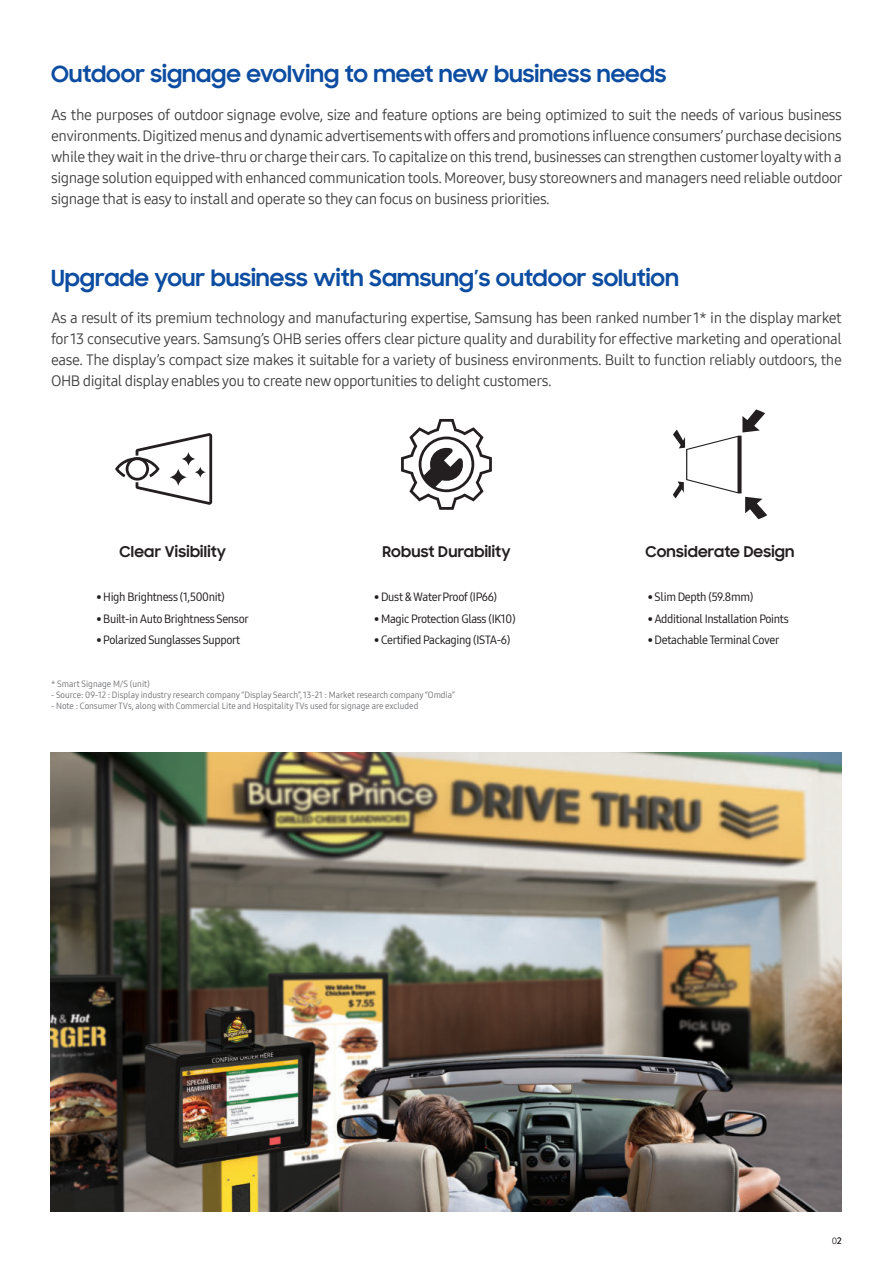
<style>
.page{position:relative;width:893px;height:1263px;background:#fff}
.page>*{position:absolute;margin:0;border:0;box-sizing:border-box;transform-origin:0 0}
.t1{font:700 22.5px "Samsung Sharp Sans";color:#0d4da1}
.t2{font:15px/21px "Samsung One 400";letter-spacing:-.03em;color:#3e3e3f;text-align:justify}
.t3{font:700 15px "Samsung Sharp Sans";letter-spacing:.015em;color:#231f20}
.t4{font:12px "Samsung One 500 C";letter-spacing:-.025em;color:#231f20}
.t5{font:9px "Samsung One 400 C";color:#6d6e71}
.t6{font:9px "Samsung One 400";color:#231f20}
</style>
<div class="page">
<img style="left:51px;top:753px;width:791px;height:459px">
<svg style="left:115px;top:433px;width:97px;height:72px"></svg>
<svg style="left:401px;top:419px;width:91px;height:91px"></svg>
<svg style="left:673px;top:409px;width:94px;height:110px"></svg>
<h1 class="t1" style="left:51px;top:64px;width:617px">Outdoor signage evolving to meet new business needs</h1>
<p class="t2" style="left:51px;top:105px;width:793px">As the purposes of outdoor signage evolve, size and feature options are being optimized to suit the needs of various business environments. Digitized menus and dynamic advertisements with offers and promotions influence consumers’ purchase decisions while they wait in the drive-thru or charge their cars. To capitalize on this trend, businesses can strengthen customer loyalty with a signage solution equipped with enhanced communication tools. Moreover, busy storeowners and managers need reliable outdoor signage that is easy to install and operate so they can focus on business priorities.</p>
<h1 class="t1" style="left:51px;top:267px;width:629px">Upgrade your business with Samsung’s outdoor solution</h1>
<p class="t2" style="left:51px;top:309px;width:792px">As a result of its premium technology and manufacturing expertise, Samsung has been ranked number 1* in the display market for 13 consecutive years. Samsung’s OHB series offers clear picture quality and durability for effective marketing and operational ease. The display’s compact size makes it suitable for a variety of business environments. Built to function reliably outdoors, the OHB digital display enables you to create new opportunities to delight customers.</p>
<p class="t3" style="left:120px;top:545px;width:108px">Clear Visibility</p>
<p class="t3" style="left:382px;top:545px;width:130px">Robust Durability</p>
<p class="t3" style="left:645px;top:545px;width:151px">Considerate Design</p>
<p class="t4" style="left:96px;top:592px;width:130px">• High Brightness (1,500nit)</p>
<p class="t4" style="left:96px;top:613px;width:154px">• Built-in Auto Brightness Sensor</p>
<p class="t4" style="left:96px;top:635px;width:145px">• Polarized Sunglasses Support</p>
<p class="t4" style="left:374px;top:592px;width:125px">• Dust &amp; Water Proof (IP66)</p>
<p class="t4" style="left:374px;top:613px;width:143px">• Magic Protection Glass (IK10)</p>
<p class="t4" style="left:374px;top:632px;width:138px">• Certified Packaging (ISTA-6)</p>
<p class="t5" style="left:51px;top:680px;width:100px">* Smart Signage M/S (unit)</p>
<p class="t5" style="left:51px;top:691px;width:405px">- Source: 09-12 : Display industry research company “Display Search”, 13-21 : Market research company “Omdia”</p>
<p class="t5" style="left:51px;top:702px;width:369px">- Note : Consumer TVs, along with Commercial Lite and Hospitality TVs used for signage are excluded</p>
<p class="t4" style="left:648px;top:592px;width:107px">• Slim Depth (59.8mm)</p>
<p class="t4" style="left:648px;top:613px;width:143px">• Additional Installation Points</p>
<p class="t4" style="left:648px;top:632px;width:133px">• Detachable Terminal Cover</p>
<p class="t6" style="left:832px;top:1237px;width:12px">02</p>
</div>
